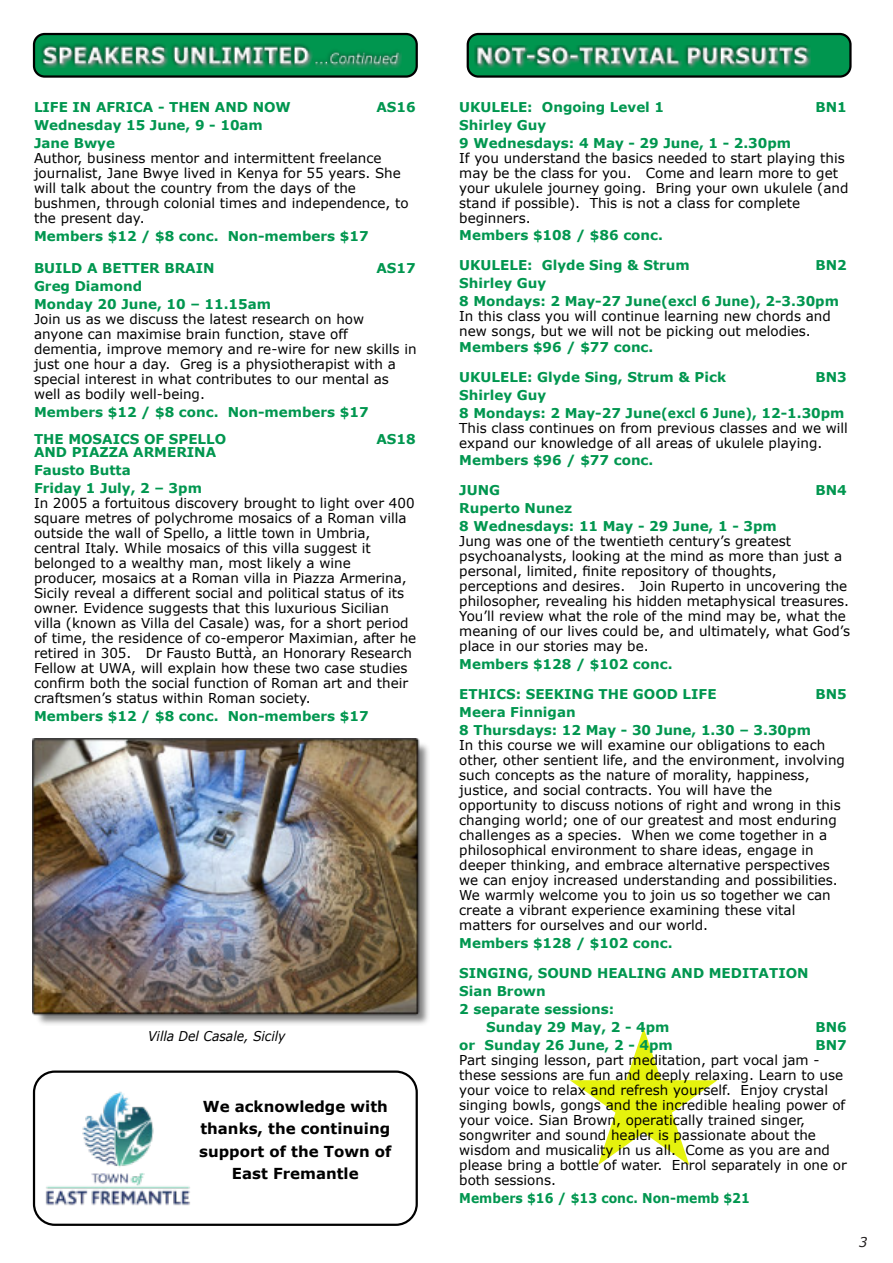
<style>
.page{position:relative;width:893px;height:1263px;background:#fff}
.page>*{position:absolute;margin:0;border:0;box-sizing:border-box;transform-origin:0 0}
.t1{font:700 15.15px/22.5px "Verdana";color:#000;text-align:center}
.t2{font:13.65px/15px "Verdana";color:#000}
.t3{font:700 13.5px/18px "Verdana";color:#00964f}
.t4{font:700 13.5px "Verdana";color:#00964f;scale:.92 1}
.t5{font:italic 13.5px "Verdana";color:#000;scale:.92 1}
.t6{font:italic 13.5px "Verdana";color:#231f20}
</style>
<div class="page">
<div style="left:467px;top:33px;width:385px;height:45px;background:#00964f;border:2px solid #000;border-radius:11px"></div>
<svg style="left:570px;top:1028px;width:147px;height:137px"></svg>
<img style="left:475px;top:45px;width:335px;height:22px">
<img style="left:36px;top:1080px;width:154px;height:136px">
<div style="left:33px;top:1070px;width:385px;height:156px;border:2px solid #000;border-radius:21px"></div>
<div style="left:33px;top:33px;width:385px;height:45px;background:#00964f;border:2px solid #000;border-radius:11px"></div>
<img style="left:41px;top:44px;width:361px;height:23px">
<img style="left:32px;top:738px;width:397px;height:287px">
<p class="t3" style="left:34px;top:100px;width:258px">LIFE IN AFRICA - THEN AND NOW</p>
<p class="t3" style="left:376px;top:100px;width:41px">AS16</p>
<p class="t3" style="left:34px;top:118px;width:230px">Wednesday 15 June, 9 - 10am<br>Jane Bwye</p>
<p class="t2" style="left:34px;top:152px;width:376px">Author, business mentor and intermittent freelance journalist, Jane Bwye lived in Kenya for 55 years. She will talk about the country from the days of the bushmen, through colonial times and independence, to the present day.</p>
<p class="t3" style="left:34px;top:229px;width:336px">Members $12 / $8 conc. Non-members $17</p>
<p class="t3" style="left:34px;top:260px;width:182px">BUILD A BETTER BRAIN</p>
<p class="t3" style="left:376px;top:260px;width:41px">AS17</p>
<p class="t3" style="left:34px;top:278px;width:239px">Greg Diamond<br>Monday 20 June, 10 – 11.15am</p>
<p class="t2" style="left:34px;top:312px;width:384px">Join us as we discuss the latest research on how anyone can maximise brain function, stave off dementia, improve memory and re-wire for new skills in just one hour a day. Greg is a physiotherapist with a special interest in what contributes to our mental as well as bodily well-being.</p>
<p class="t3" style="left:34px;top:400px;width:336px;line-height:27px">Members $12 / $8 conc. Non-members $17<br>THE MOSAICS OF SPELLO</p>
<p class="t3" style="left:376px;top:431px;width:41px">AS18</p>
<p class="t3" style="left:34px;top:445px;width:184px">AND PIAZZA ARMERINA<br>Fausto Butta<br>Friday 1 July, 2 – 3pm</p>
<p class="t2" style="left:34px;top:497px;width:384px">In 2005 a fortuitous discovery brought to light over 400 square metres of polychrome mosaics of a Roman villa outside the wall of Spello, a little town in Umbria, central Italy. While mosaics of this villa suggest it belonged to a wealthy man, most likely a wine producer, mosaics at a Roman villa in Piazza Armerina, Sicily reveal a different social and political status of its owner. Evidence suggests that this luxurious Sicilian villa (known as Villa del Casale) was, for a short period of time, the residence of co-emperor Maximian, after he retired in 305. Dr Fausto Buttà, an Honorary Research Fellow at UWA, will explain how these two case studies confirm both the social function of Roman art and their craftsmen’s status within Roman society.</p>
<p class="t3" style="left:34px;top:709px;width:336px">Members $12 / $8 conc. Non-members $17</p>
<p class="t5" style="left:148px;top:1031px;width:151px">Villa Del Casale, Sicily</p>
<p class="t1" style="left:199px;top:1096px;width:194px">We acknowledge with thanks, the continuing support of the Town of<br>East Fremantle</p>
<p class="t3" style="left:459px;top:100px;width:206px">UKULELE: Ongoing Level 1</p>
<p class="t3" style="left:816px;top:100px;width:33px">BN1</p>
<p class="t3" style="left:459px;top:118px;width:333px">Shirley Guy<br>9 Wednesdays: 4 May - 29 June, 1 - 2.30pm</p>
<p class="t2" style="left:459px;top:152px;width:391px">If you understand the basics needed to start playing this may be the class for you. Come and learn more to get your ukulele journey going. Bring your own ukulele (and stand if possible). This is not a class for complete beginners.</p>
<p class="t3" style="left:459px;top:227px;width:205px">Members $108 / $86 conc.</p>
<p class="t3" style="left:459px;top:257px;width:232px">UKULELE: Glyde Sing &amp; Strum</p>
<p class="t3" style="left:816px;top:257px;width:33px">BN2</p>
<p class="t3" style="left:459px;top:275px;width:381px">Shirley Guy<br>8 Mondays: 2 May-27 June(excl 6 June), 2-3.30pm</p>
<p class="t2" style="left:459px;top:309px;width:373px">In this class you will continue learning new chords and new songs, but we will not be picking out melodies.</p>
<p class="t3" style="left:459px;top:340px;width:196px">Members $96 / $77 conc.</p>
<p class="t3" style="left:459px;top:370px;width:268px">UKULELE: Glyde Sing, Strum &amp; Pick</p>
<p class="t3" style="left:816px;top:370px;width:33px">BN3</p>
<p class="t3" style="left:459px;top:388px;width:387px">Shirley Guy<br>8 Mondays: 2 May-27 June(excl 6 June), 12-1.30pm</p>
<p class="t2" style="left:459px;top:422px;width:390px">This class continues on from previous classes and we will expand our knowledge of all areas of ukulele playing.</p>
<p class="t3" style="left:459px;top:452px;width:196px">Members $96 / $77 conc.</p>
<p class="t3" style="left:459px;top:482px;width:42px">JUNG</p>
<p class="t3" style="left:816px;top:482px;width:33px">BN4</p>
<p class="t3" style="left:459px;top:500px;width:319px">Ruperto Nunez<br>8 Wednesdays: 11 May - 29 June, 1 - 3pm</p>
<p class="t2" style="left:459px;top:534px;width:392px">Jung was one of the twentieth century’s greatest psychoanalysts, looking at the mind as more than just a personal, limited, finite repository of thoughts, perceptions and desires. Join Ruperto in uncovering the philosopher, revealing his hidden metaphysical treasures.<br>You’ll review what the role of the mind may be, what the meaning of our lives could be, and ultimately, what God’s place in our stories may be.</p>
<p class="t3" style="left:459px;top:656px;width:215px">Members $128 / $102 conc.</p>
<p class="t3" style="left:459px;top:686px;width:259px">ETHICS: SEEKING THE GOOD LIFE</p>
<p class="t3" style="left:816px;top:686px;width:33px">BN5</p>
<p class="t3" style="left:459px;top:704px;width:353px">Meera Finnigan<br>8 Thursdays: 12 May - 30 June, 1.30 – 3.30pm</p>
<p class="t2" style="left:459px;top:738px;width:387px">In this course we will examine our obligations to each other, other sentient life, and the environment, involving such concepts as the nature of morality, happiness, justice, and social contracts. You will have the opportunity to discuss notions of right and wrong in this changing world; one of our greatest and most enduring challenges as a species. When we come together in a philosophical environment to share ideas, engage in deeper thinking, and embrace alternative perspectives we can enjoy increased understanding and possibilities.<br>We warmly welcome you to join us so together we can create a vibrant experience examining these vital matters for ourselves and our world.</p>
<p class="t3" style="left:459px;top:935px;width:215px">Members $128 / $102 conc.</p>
<p class="t3" style="left:459px;top:965px;width:351px">SINGING, SOUND HEALING AND MEDITATION</p>
<p class="t3" style="left:459px;top:983px;width:88px">Sian Brown</p>
<p class="t3" style="left:459px;top:1001px;width:157px">2 separate sessions:</p>
<p class="t3" style="left:486px;top:1019px;width:185px">Sunday 29 May, 2 - 4pm</p>
<p class="t3" style="left:816px;top:1019px;width:33px">BN6</p>
<p class="t3" style="left:459px;top:1037px;width:215px">or Sunday 26 June, 2 - 4pm</p>
<p class="t3" style="left:816px;top:1037px;width:33px">BN7</p>
<p class="t2" style="left:459px;top:1053px;width:389px">Part singing lesson, part meditation, part vocal jam - these sessions are fun and deeply relaxing. Learn to use your voice to relax and refresh yourself. Enjoy crystal singing bowls, gongs and the incredible healing power of your voice. Sian Brown, operatically trained singer, songwriter and sound healer is passionate about the wisdom and musicality in us all. Come as you are and please bring a bottle of water. Enrol separately in one or both sessions.</p>
<p class="t4" style="left:459px;top:1192px;width:317px">Members $16 / $13 conc. Non-memb $21</p>
<p class="t6" style="left:859px;top:1236px;width:10px">3</p>
</div>
